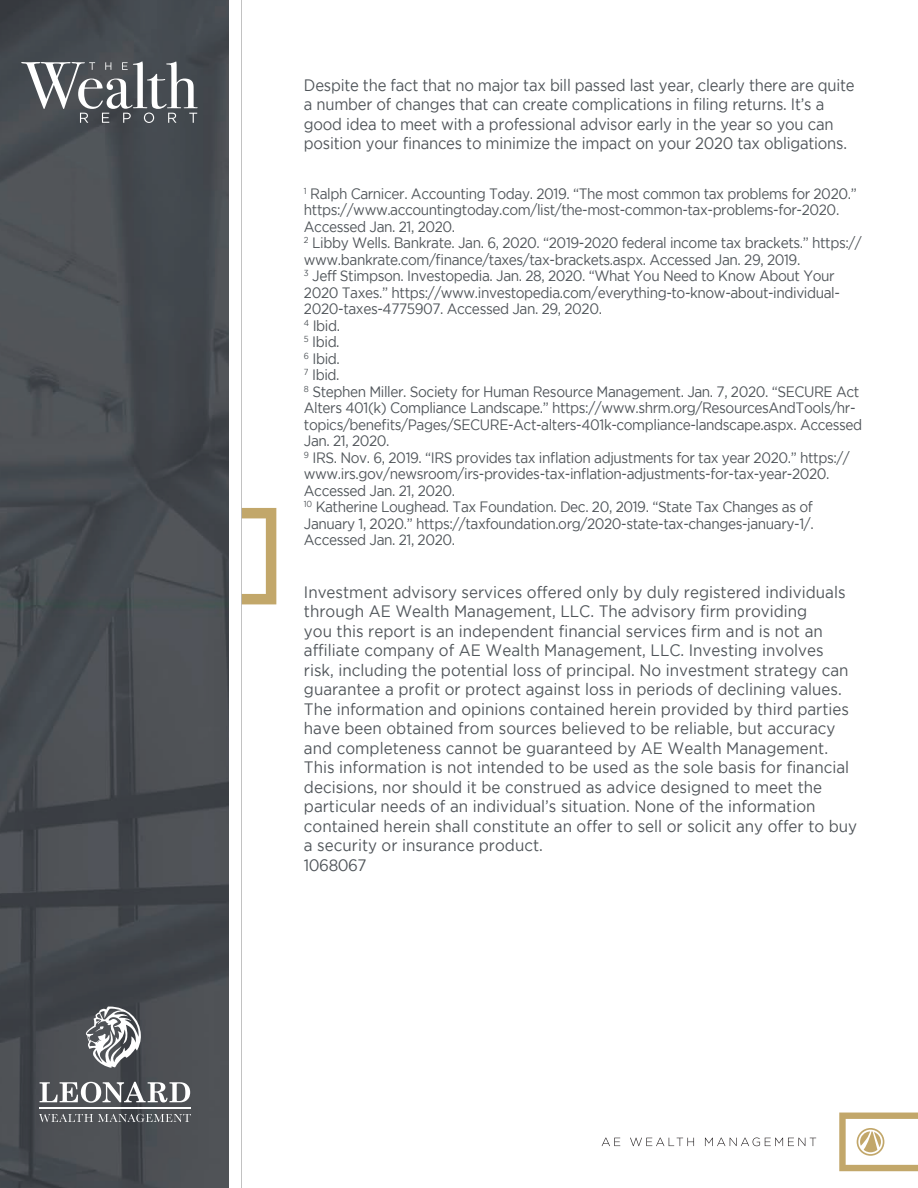
<style>
.page{position:relative;width:918px;height:1188px;background:#fff}
.page>*{position:absolute;margin:0;border:0;box-sizing:border-box;transform-origin:0 0}
.t1{font:16.5px/19.5px "Gotham";color:#50555a;scale:.92 1}
.t2{font:16.5px/19.5px "Gotham";color:#50555a;scale:.9 1}
.t3{font:15px/16.5px "Gotham";letter-spacing:-.03em;color:#50555a;scale:.91 1}
</style>
<div class="page">
<svg style="left:242px;top:508px;width:34px;height:96px"></svg>
<hr style="left:240px;top:0;width:2px;height:1188px;background:#bababa">
<img style="left:0;top:0;width:229px;height:1188px">
<svg style="left:21px;top:61px;width:177px;height:62px"></svg>
<svg style="left:839px;top:1113px;width:79px;height:58px"></svg>
<svg style="left:602px;top:1138px;width:18px;height:8px"></svg>
<svg style="left:630px;top:1138px;width:64px;height:8px"></svg>
<svg style="left:705px;top:1138px;width:111px;height:8px"></svg>
<svg style="left:40px;top:1082px;width:150px;height:21px"></svg>
<svg style="left:39px;top:1114px;width:152px;height:8px"></svg>
<hr style="left:39px;top:1107px;width:152px;height:2px;background:#fff">
<svg style="left:86px;top:1007px;width:55px;height:61px"></svg>
<p class="t2" style="left:304px;top:75px;width:613px">Despite the fact that no major tax bill passed last year, clearly there are quite a number of changes that can create complications in filing returns. It’s a good idea to meet with a professional advisor early in the year so you can position your finances to minimize the impact on your 2020 tax obligations.</p>
<p class="t3" style="left:304px;top:185px;width:615px"><sup>1</sup> Ralph Carnicer. Accounting Today. 2019. “The most common tax problems for 2020.” https://www.accountingtoday.com/list/the-most-common-tax-problems-for-2020.<br>Accessed Jan. 21, 2020.<br><sup>2</sup> Libby Wells. Bankrate. Jan. 6, 2020. “2019-2020 federal income tax brackets.” https:// www.bankrate.com/finance/taxes/tax-brackets.aspx. Accessed Jan. 29, 2019.<br><sup>3</sup> Jeff Stimpson. Investopedia. Jan. 28, 2020. “What You Need to Know About Your 2020 Taxes.” https://www.investopedia.com/everything-to-know-about-individual-2020-taxes-4775907. Accessed Jan. 29, 2020.<br><sup>4</sup> Ibid.<br><sup>5</sup> Ibid.<br><sup>6</sup> Ibid.<br><sup>7</sup> Ibid.<br><sup>8</sup> Stephen Miller. Society for Human Resource Management. Jan. 7, 2020. “SECURE Act Alters 401(k) Compliance Landscape.” https://www.shrm.org/ResourcesAndTools/hr&shy;topics/benefits/Pages/SECURE-Act-alters-401k-compliance-landscape.aspx. Accessed Jan. 21, 2020.<br><sup>9</sup> IRS. Nov. 6, 2019. “IRS provides tax inflation adjustments for tax year 2020.” https:// www.irs.gov/newsroom/irs-provides-tax-inflation-adjustments-for-tax-year-2020.<br>Accessed Jan. 21, 2020.<br><sup>10</sup> Katherine Loughead. Tax Foundation. Dec. 20, 2019. “State Tax Changes as of January 1, 2020.” https://taxfoundation.org/2020-state-tax-changes-january-1/.<br>Accessed Jan. 21, 2020.</p>
<p class="t1" style="left:304px;top:582px;width:603px">Investment advisory services offered only by duly registered individuals through AE Wealth Management, LLC. The advisory firm providing<br>you this report is an independent financial services firm and is not an affiliate company of AE Wealth Management, LLC. Investing involves risk, including the potential loss of principal. No investment strategy can guarantee a profit or protect against loss in periods of declining values.<br>The information and opinions contained herein provided by third parties have been obtained from sources believed to be reliable, but accuracy and completeness cannot be guaranteed by AE Wealth Management.<br>This information is not intended to be used as the sole basis for financial decisions, nor should it be construed as advice designed to meet the particular needs of an individual’s situation. None of the information contained herein shall constitute an offer to sell or solicit any offer to buy a security or insurance product.<br>1068067</p>
</div>
